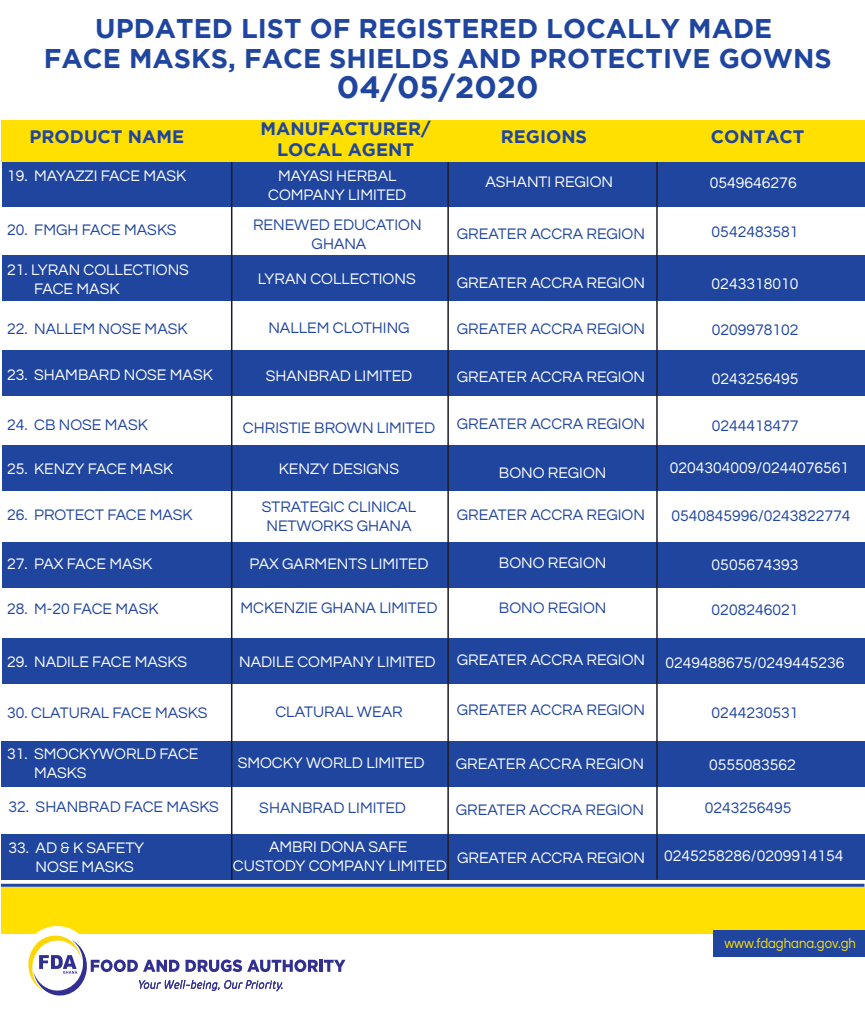
<style>
.page{position:relative;width:865px;height:1017px;background:#fff}
.page>*{position:absolute;margin:0;border:0;box-sizing:border-box;transform-origin:0 0}
.t1{font:700 30.83px "Gotham";color:#1f459f}
.t2{font:700 27px/30px "Gotham";color:#1f459f;text-align:center}
.t3{font:700 18px/21.6px "Gotham";color:#1f459f;text-align:center}
.t4{font:15.9px/19px "Questrial";color:#fff}
.t5{font:15.9px/19px "Questrial";color:#1f459f;text-align:center}
.t6{font:14.25px "Questrial";color:#ffe000;scale:.92 1}
</style>
<div class="page">
<div style="left:2px;top:161px;width:862px;height:46px;background:#1f459f"></div>
<div style="left:2px;top:255px;width:862px;height:46px;background:#1f459f"></div>
<div style="left:2px;top:350px;width:862px;height:46px;background:#1f459f"></div>
<div style="left:2px;top:445px;width:862px;height:46px;background:#1f459f"></div>
<div style="left:2px;top:542px;width:862px;height:46px;background:#1f459f"></div>
<div style="left:2px;top:638px;width:862px;height:46px;background:#1f459f"></div>
<div style="left:2px;top:741px;width:862px;height:46px;background:#1f459f"></div>
<div style="left:2px;top:834px;width:862px;height:46px;background:#1f459f"></div>
<div style="left:1px;top:887px;width:863px;height:88px;background:#ffe000"></div>
<div style="left:1px;top:934px;width:863px;height:75px;background:#fff"></div>
<div style="left:21px;top:926px;width:73px;height:79px;background:#fff;border-radius:50%"></div>
<svg style="left:28px;top:933px;width:317px;height:63px"></svg>
<div style="left:713px;top:930px;width:151px;height:27px;background:#1f459f"></div>
<hr style="left:231px;top:160px;width:1px;height:720px;background:#1e1c29">
<hr style="left:656px;top:160px;width:1px;height:720px;background:#1e1c29">
<hr style="left:447px;top:160px;width:2px;height:720px;background:#1e1c29">
<hr style="left:1px;top:884px;width:863px;height:3px;background:#1f459f">
<div style="left:1px;top:120px;width:863px;height:41px;background:#ffe000"></div>
<h2 class="t2" style="left:44px;top:13px;width:789px">UPDATED LIST OF REGISTERED LOCALLY MADE<br>FACE MASKS, FACE SHIELDS AND PROTECTIVE GOWNS</h2>
<h1 class="t1" style="left:337px;top:69px;width:203px">04/05/2020</h1>
<p class="t3" style="left:30px;top:125px;width:156px">PRODUCT NAME</p>
<p class="t3" style="left:260px;top:117px;width:171px">MANUFACTURER/<br>LOCAL AGENT</p>
<p class="t3" style="left:500px;top:125px;width:88px">REGIONS</p>
<p class="t3" style="left:710px;top:125px;width:95px">CONTACT</p>
<p class="t4" style="left:7px;top:166px;width:180px">19. MAYAZZI FACE MASK</p>
<p class="t4" style="left:268px;top:167px;width:139px;text-align:center">MAYASI HERBAL<br>COMPANY LIMITED</p>
<p class="t4" style="left:485px;top:172px;width:129px">ASHANTI REGION</p>
<p class="t5" style="left:7px;top:221px;width:171px">20. FMGH FACE MASKS</p>
<p class="t5" style="left:711px;top:223px;width:88px">0542483581</p>
<p class="t4" style="left:709px;top:174px;width:88px">0549646276</p>
<p class="t5" style="left:253px;top:216px;width:170px">RENEWED EDUCATION<br>GHANA</p>
<p class="t5" style="left:457px;top:224px;width:189px">GREATER ACCRA REGION</p>
<p class="t4" style="left:34px;top:260px;width:156px;text-indent:-27px">21. LYRAN COLLECTIONS<br>FACE MASK</p>
<p class="t4" style="left:258px;top:270px;width:159px">LYRAN COLLECTIONS</p>
<p class="t4" style="left:457px;top:273px;width:189px">GREATER ACCRA REGION</p>
<p class="t5" style="left:7px;top:320px;width:182px">22. NALLEM NOSE MASK</p>
<p class="t5" style="left:268px;top:319px;width:143px">NALLEM CLOTHING</p>
<p class="t5" style="left:457px;top:319px;width:189px">GREATER ACCRA REGION</p>
<p class="t5" style="left:711px;top:321px;width:88px">0209978102</p>
<p class="t4" style="left:7px;top:365px;width:207px">23. SHAMBARD NOSE MASK</p>
<p class="t4" style="left:265px;top:366px;width:148px">SHANBRAD LIMITED</p>
<p class="t4" style="left:457px;top:368px;width:189px">GREATER ACCRA REGION</p>
<p class="t4" style="left:711px;top:369px;width:88px">0243256495</p>
<p class="t4" style="left:711px;top:275px;width:88px">0243318010</p>
<p class="t5" style="left:7px;top:416px;width:142px">24. CB NOSE MASK</p>
<p class="t5" style="left:243px;top:418px;width:194px">CHRISTIE BROWN LIMITED</p>
<p class="t5" style="left:457px;top:415px;width:189px">GREATER ACCRA REGION</p>
<p class="t5" style="left:711px;top:416px;width:88px">0244418477</p>
<p class="t4" style="left:7px;top:459px;width:167px">25. KENZY FACE MASK</p>
<p class="t4" style="left:279px;top:460px;width:122px">KENZY DESIGNS</p>
<p class="t4" style="left:499px;top:463px;width:109px">BONO REGION</p>
<p class="t4" style="left:669px;top:459px;width:181px">0204304009/0244076561</p>
<p class="t5" style="left:262px;top:498px;width:156px;text-align:left">STRATEGIC CLINICAL<br>NETWORKS GHANA</p>
<p class="t5" style="left:457px;top:505px;width:189px">GREATER ACCRA REGION</p>
<p class="t5" style="left:7px;top:506px;width:187px">26. PROTECT FACE MASK</p>
<p class="t5" style="left:671px;top:507px;width:181px">0540845996/0243822774</p>
<p class="t4" style="left:7px;top:554px;width:147px">27. PAX FACE MASK</p>
<p class="t4" style="left:249px;top:555px;width:180px">PAX GARMENTS LIMITED</p>
<p class="t4" style="left:499px;top:554px;width:109px">BONO REGION</p>
<p class="t4" style="left:711px;top:555px;width:88px">0505674393</p>
<p class="t5" style="left:7px;top:600px;width:153px">28. M-20 FACE MASK</p>
<p class="t5" style="left:240px;top:599px;width:198px">MCKENZIE GHANA LIMITED</p>
<p class="t5" style="left:499px;top:599px;width:109px">BONO REGION</p>
<p class="t5" style="left:711px;top:600px;width:88px">0208246021</p>
<p class="t4" style="left:457px;top:651px;width:189px">GREATER ACCRA REGION</p>
<p class="t4" style="left:7px;top:653px;width:181px">29. NADILE FACE MASKS</p>
<p class="t4" style="left:239px;top:653px;width:198px">NADILE COMPANY LIMITED</p>
<p class="t4" style="left:665px;top:653px;width:181px">0249488675/0249445236</p>
<p class="t5" style="left:457px;top:701px;width:189px">GREATER ACCRA REGION</p>
<p class="t5" style="left:7px;top:703px;width:202px">30. CLATURAL FACE MASKS</p>
<p class="t5" style="left:275px;top:703px;width:129px">CLATURAL WEAR</p>
<p class="t5" style="left:711px;top:704px;width:88px">0244230531</p>
<p class="t4" style="left:34px;top:744px;width:166px;text-indent:-27px">31. SMOCKYWORLD FACE<br>MASKS</p>
<p class="t4" style="left:238px;top:754px;width:188px">SMOCKY WORLD LIMITED</p>
<p class="t5" style="left:259px;top:798px;width:148px">SHANBRAD LIMITED</p>
<p class="t4" style="left:233px;top:838px;width:215px;text-align:center">AMBRI DONA SAFE<br>CUSTODY COMPANY LIMITED</p>
<p class="t5" style="left:9px;top:797px;width:212px">32. SHANBRAD FACE MASKS</p>
<p class="t4" style="left:36px;top:839px;width:110px;text-indent:-27px">33. AD &amp; K SAFETY<br>NOSE MASKS</p>
<p class="t4" style="left:455px;top:755px;width:189px">GREATER ACCRA REGION</p>
<p class="t5" style="left:455px;top:801px;width:189px">GREATER ACCRA REGION</p>
<p class="t4" style="left:457px;top:848px;width:189px">GREATER ACCRA REGION</p>
<p class="t4" style="left:709px;top:756px;width:88px">0555083562</p>
<p class="t5" style="left:704px;top:799px;width:88px">0243256495</p>
<p class="t4" style="left:664px;top:847px;width:181px">0245258286/0209914154</p>
<p class="t6" style="left:724px;top:936px;width:144px">www.fdaghana.gov.gh</p>
</div>
